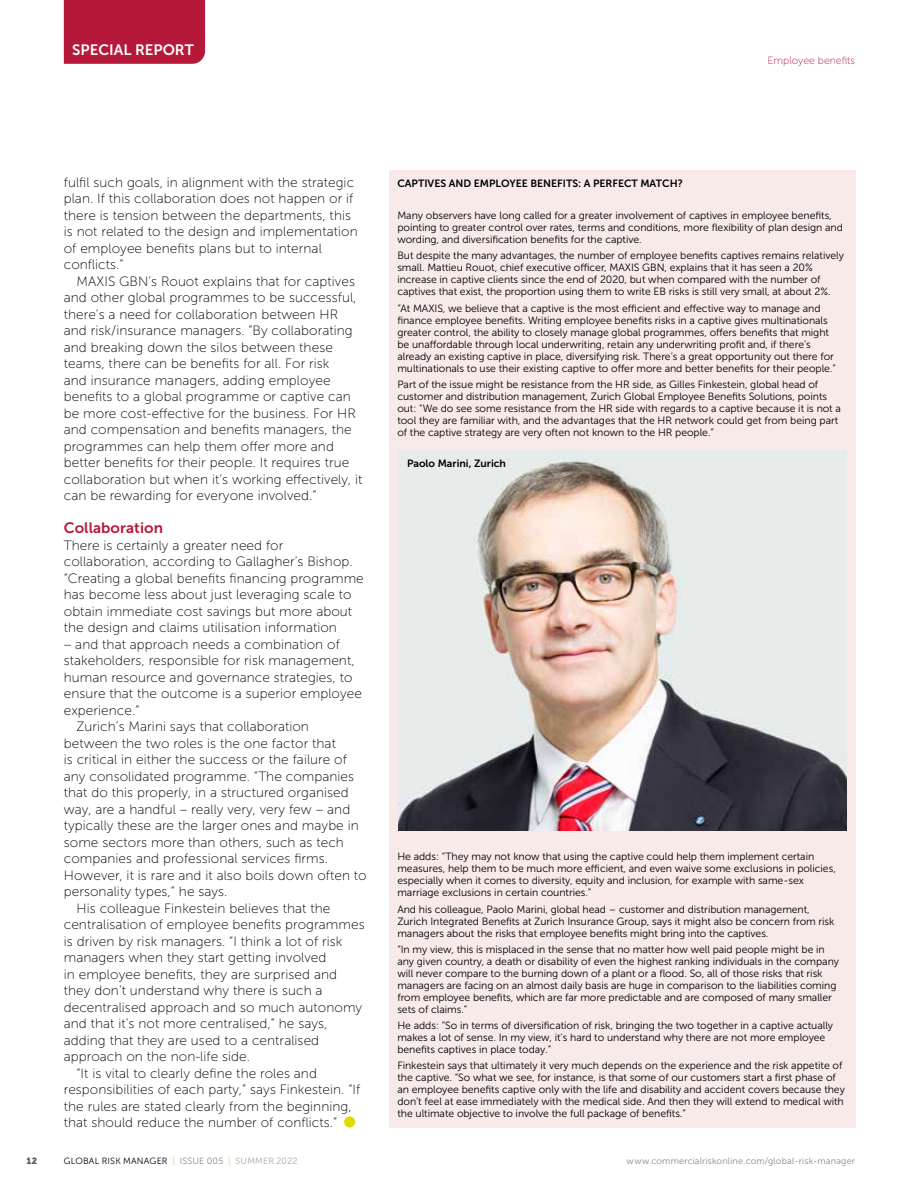
<style>
.page{position:relative;width:919px;height:1191px;background:#fff}
.page>*{position:absolute;margin:0;border:0;box-sizing:border-box;transform-origin:0 0}
.t1{font:15px "Museo Sans 700";color:#fff}
.t2{font:15px "Museo Sans 700";letter-spacing:.005em;color:#b51839}
.t3{font:13.5px/16.5px "Museo Sans 100";letter-spacing:.005em;color:#000}
.t4{font:10.5px/12px "Museo Sans 300";letter-spacing:-.005em;color:#000}
.t5{font:10.5px "Museo Sans 700";color:#000}
.t6{font:10.5px "Museo Sans 100";color:#b51839}
.t7{font:9px "Museo Sans 300";letter-spacing:.025em;color:#878787}
.t8{font:9px "Museo Sans 300";letter-spacing:.02em;color:#000}
.t9{font:9px "Museo Sans 900";color:#575756}
.s1{color:#dedc00}
.s2{color:#878787}
.s3{color:#a8a8a7}
</style>
<div class="page">
<div style="left:64px;top:0;width:141px;height:64px;background:#b51839"></div>
<div style="left:344px;top:1116px;width:11px;height:11px;background:#dedc00;border-radius:50%"></div>
<div style="left:389px;top:170px;width:466px;height:957px;background:#f7eae8"></div>
<img style="left:398px;top:451px;width:448px;height:379px">
<h1 class="t1" style="left:72px;top:42px;width:123px">SPECIAL REPORT</h1>
<p class="t6" style="left:767px;top:55px;width:89px">Employee benefits</p>
<p class="t3" style="left:64px;top:174px;width:295px">fulfil such goals, in alignment with the strategic plan. If this collaboration does not happen or if there is tension between the departments, this is not related to the design and implementation of employee benefits plans but to internal conflicts.”</p>
<p class="t3" style="left:64px;top:273px;width:300px;text-indent:13px">MAXIS GBN’s Rouot explains that for captives and other global programmes to be successful, there’s a need for collaboration between HR and risk/insurance managers. “By collaborating and breaking down the silos between these teams, there can be benefits for all. For risk<br>and insurance managers, adding employee benefits to a global programme or captive can be more cost-effective for the business. For HR and compensation and benefits managers, the programmes can help them offer more and better benefits for their people. It requires true collaboration but when it’s working effectively, it can be rewarding for everyone involved.”</p>
<h1 class="t2" style="left:64px;top:520px;width:101px">Collaboration</h1>
<p class="t3" style="left:64px;top:537px;width:301px">There is certainly a greater need for collaboration, according to Gallagher’s Bishop. “Creating a global benefits financing programme has become less about just leveraging scale to obtain immediate cost savings but more about the design and claims utilisation information</p>
<p class="t3" style="left:64px;top:636px;width:277px">– and that approach needs a combination of</p>
<p class="t3" style="left:64px;top:652px;width:292px">stakeholders, responsible for risk management,</p>
<p class="t3" style="left:64px;top:669px;width:290px">human resource and governance strategies, to</p>
<p class="t3" style="left:64px;top:685px;width:299px">ensure that the outcome is a superior employee</p>
<p class="t3" style="left:64px;top:702px;width:77px">experience.”</p>
<p class="t3" style="left:77px;top:718px;width:234px">Zurich’s Marini says that collaboration</p>
<p class="t3" style="left:64px;top:735px;width:273px">between the two roles is the one factor that</p>
<p class="t3" style="left:64px;top:751px;width:284px">is critical in either the success or the failure of</p>
<p class="t3" style="left:64px;top:768px;width:292px">any consolidated programme. “The companies</p>
<p class="t3" style="left:64px;top:784px;width:286px">that do this properly, in a structured organised</p>
<p class="t3" style="left:64px;top:801px;width:288px">way, are a handful – really very, very few – and</p>
<p class="t3" style="left:64px;top:817px;width:296px">typically these are the larger ones and maybe in</p>
<p class="t3" style="left:64px;top:834px;width:281px">some sectors more than others, such as tech</p>
<p class="t3" style="left:64px;top:850px;width:266px">companies and professional services firms.</p>
<p class="t3" style="left:64px;top:867px;width:304px">However, it is rare and it also boils down often to</p>
<p class="t3" style="left:64px;top:883px;width:165px">personality types,” he says.</p>
<p class="t3" style="left:77px;top:900px;width:255px">His colleague Finkestein believes that the</p>
<p class="t3" style="left:64px;top:916px;width:302px">centralisation of employee benefits programmes</p>
<p class="t3" style="left:64px;top:933px;width:280px">is driven by risk managers. “I think a lot of risk</p>
<p class="t3" style="left:64px;top:949px;width:264px">managers when they start getting involved</p>
<p class="t3" style="left:64px;top:966px;width:275px">in employee benefits, they are surprised and</p>
<p class="t3" style="left:64px;top:982px;width:260px">they don’t understand why there is such a</p>
<p class="t3" style="left:64px;top:999px;width:300px">decentralised approach and so much autonomy</p>
<p class="t3" style="left:64px;top:1015px;width:265px">and that it’s not more centralised,” he says,</p>
<p class="t3" style="left:64px;top:1032px;width:257px">adding that they are used to a centralised</p>
<p class="t3" style="left:64px;top:1048px;width:188px">approach on the non-life side.</p>
<p class="t3" style="left:77px;top:1065px;width:242px">“It is vital to clearly define the roles and</p>
<p class="t3" style="left:64px;top:1081px;width:298px">responsibilities of each party,” says Finkestein. “If</p>
<p class="t3" style="left:64px;top:1098px;width:289px">the rules are stated clearly from the beginning,</p>
<p class="t3" style="left:64px;top:1114px;width:275px">that should reduce the number of conflicts.”</p>
<p class="t5" style="left:397px;top:177px;width:287px">CAPTIVES AND EMPLOYEE BENEFITS: A PERFECT MATCH?</p>
<p class="t4" style="left:397px;top:209px;width:447px">Many observers have long called for a greater involvement of captives in employee benefits, pointing to greater control over rates, terms and conditions, more flexibility of plan design and wording, and diversification benefits for the captive.</p>
<p class="t4" style="left:397px;top:250px;width:448px">But despite the many advantages, the number of employee benefits captives remains relatively small. Mattieu Rouot, chief executive officer, MAXIS GBN, explains that it has seen a 20% increase in captive clients since the end of 2020, but when compared with the number of captives that exist, the proportion using them to write EB risks is still very small, at about 2%.</p>
<p class="t4" style="left:397px;top:302px;width:440px">“At MAXIS, we believe that a captive is the most efficient and effective way to manage and finance employee benefits. Writing employee benefits risks in a captive gives multinationals greater control, the ability to closely manage global programmes, offers benefits that might be unaffordable through local underwriting, retain any underwriting profit and, if there’s already an existing captive in place, diversifying risk. There’s a great opportunity out there for multinationals to use their existing captive to offer more and better benefits for their people.”</p>
<p class="t4" style="left:397px;top:378px;width:445px">Part of the issue might be resistance from the HR side, as Gilles Finkestein, global head of customer and distribution management, Zurich Global Employee Benefits Solutions, points out: “We do see some resistance from the HR side with regards to a captive because it is not a tool they are familiar with, and the advantages that the HR network could get from being part of the captive strategy are very often not known to the HR people.”</p>
<p class="t5" style="left:407px;top:457px;width:100px">Paolo Marini, Zurich</p>
<p class="t4" style="left:397px;top:850px;width:440px">He adds: “They may not know that using the captive could help them implement certain measures, help them to be much more efficient, and even waive some exclusions in policies, especially when it comes to diversity, equity and inclusion, for example with same-sex marriage exclusions in certain countries.”</p>
<p class="t4" style="left:397px;top:903px;width:438px">And his colleague, Paolo Marini, global head – customer and distribution management,<br>Zurich Integrated Benefits at Zurich Insurance Group, says it might also be concern from risk managers about the risks that employee benefits might bring into the captives.</p>
<p class="t4" style="left:397px;top:943px;width:443px">“In my view, this is misplaced in the sense that no matter how well paid people might be in any given country, a death or disability of even the highest ranking individuals in the company will never compare to the burning down of a plant or a flood. So, all of those risks that risk managers are facing on an almost daily basis are huge in comparison to the liabilities coming from employee benefits, which are far more predictable and are composed of many smaller sets of claims.”</p>
<p class="t4" style="left:397px;top:1019px;width:437px">He adds: “So in terms of diversification of risk, bringing the two together in a captive actually makes a lot of sense. In my view, it’s hard to understand why there are not more employee benefits captives in place today.”</p>
<p class="t4" style="left:397px;top:1060px;width:449px">Finkestein says that ultimately it very much depends on the experience and the risk appetite of the captive. “So what we see, for instance, is that some of our customers start a first phase of an employee benefits captive only with the life and disability and accident covers because they don’t feel at ease immediately with the medical side. And then they will extend to medical with the ultimate objective to involve the full package of benefits.”</p>
<p class="t9" style="left:27px;top:1155px;width:12px">12</p>
<p class="t8" style="left:64px;top:1156px;width:235px">GLOBAL RISK MANAGER <span class="s1">|</span> <span class="s2">ISSUE 005</span> <span class="s1">|</span> <span class="s3">SUMMER 2022</span></p>
<p class="t7" style="left:626px;top:1156px;width:230px">www.commercialriskonline.com/global-risk-manager</p>
</div>
